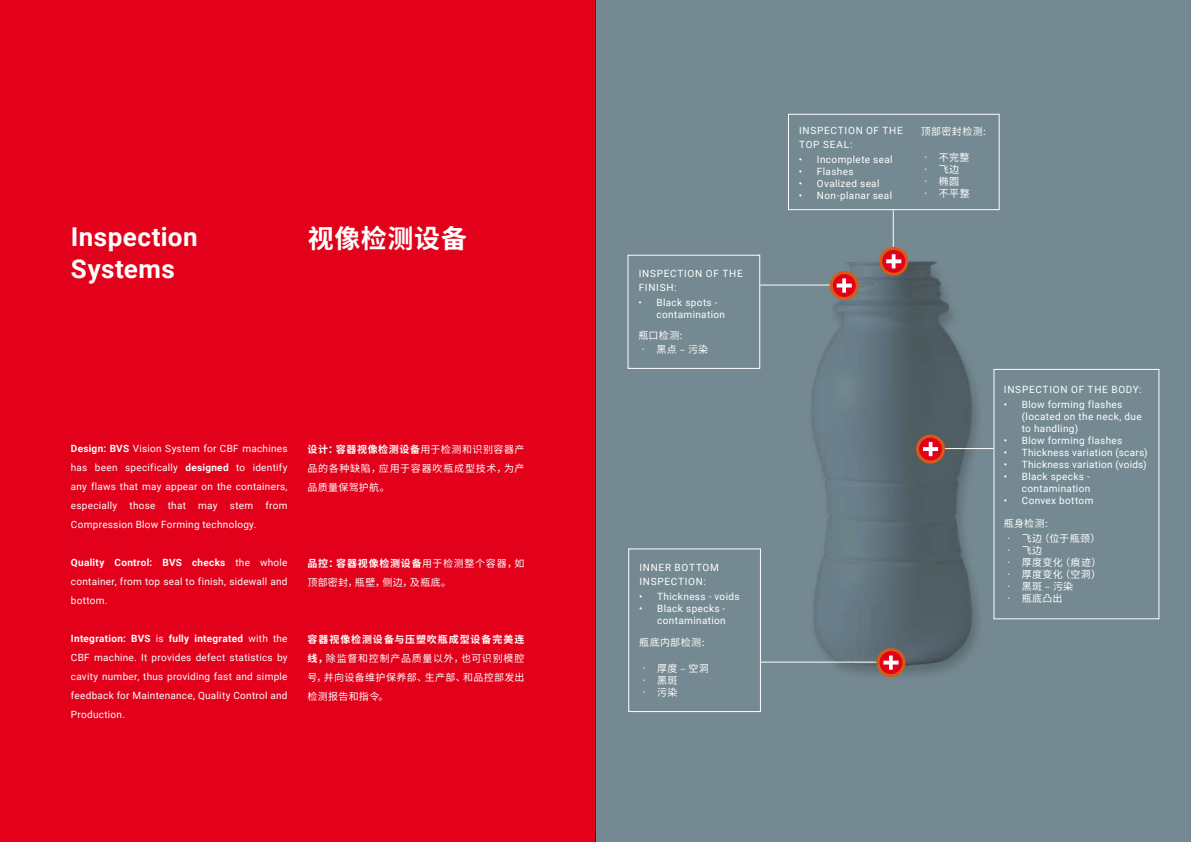
<style>
.page{position:relative;width:1191px;height:842px;background:#fff}
.page>*{position:absolute;margin:0;border:0;box-sizing:border-box;transform-origin:0 0}
.t1{font:700 26px/31.2px "Roboto";letter-spacing:.015em;color:#fff}
.t2{font:700 26px "Noto Sans SC";letter-spacing:.025em;color:#fff}
.t3{font:10px/19px "Roboto";letter-spacing:.035em;color:#fff;text-align:justify}
.t4{font:10px/19px "Noto Sans SC";letter-spacing:.04em;color:#fff;text-align:justify}
.t5{font:10px/14px "Roboto";letter-spacing:.075em;color:#fff}
.s1{font-weight:700}
</style>
<div class="page">
<div style="left:0;top:0;width:595px;height:842px;background:#e2001a"></div>
<div style="left:595px;top:0;width:596px;height:842px;background:#748991"></div>
<img style="left:799px;top:256px;width:178px;height:417px">
<hr style="left:945px;top:448px;width:48px;height:1px;background:#fff">
<svg style="left:917px;top:436px;width:26px;height:26px"></svg>
<div style="left:916px;top:435px;width:29px;height:28px;border:3px solid #d85b15;border-radius:50%"></div>
<svg style="left:923px;top:442px;width:15px;height:14px"></svg>
<hr style="left:760px;top:662px;width:116px;height:1px;background:#fff">
<svg style="left:878px;top:650px;width:26px;height:26px"></svg>
<div style="left:876px;top:648px;width:29px;height:29px;border:3px solid #d85b15;border-radius:50%"></div>
<svg style="left:883px;top:655px;width:15px;height:15px"></svg>
<hr style="left:760px;top:285px;width:69px;height:1px;background:#fff">
<svg style="left:831px;top:273px;width:26px;height:25px"></svg>
<div style="left:829px;top:271px;width:29px;height:29px;border:3px solid #d85b15;border-radius:50%"></div>
<svg style="left:836px;top:278px;width:16px;height:15px"></svg>
<hr style="left:892px;top:210px;width:1px;height:51px;background:#fff">
<svg style="left:880px;top:248px;width:26px;height:26px"></svg>
<div style="left:879px;top:247px;width:29px;height:29px;border:3px solid #d85b15;border-radius:50%"></div>
<svg style="left:886px;top:254px;width:15px;height:14px"></svg>
<div style="left:788px;top:114px;width:211px;height:96px;border:1px solid #fff"></div>
<div style="left:993px;top:369px;width:166px;height:250px;border:1px solid #fff"></div>
<div style="left:627px;top:255px;width:133px;height:114px;border:1px solid #fff"></div>
<div style="left:628px;top:548px;width:133px;height:164px;border:1px solid #fff"></div>
<h1 class="t1" style="left:71px;top:220px;width:128px">Inspection<br>Systems</h1>
<h1 class="t2" style="left:308px;top:223px;width:161px">视像检测设备</h1>
<p class="t3" style="left:71px;top:439px;width:218px"><span class="s1">Design: BVS</span> Vision System for CBF machines has been specifically <span class="s1">designed</span> to identify any flaws that may appear on the containers, especially those that may stem from Compression Blow Forming technology.</p>
<p class="t3" style="left:71px;top:553px;width:218px"><span class="s1">Quality Control: BVS checks</span> the whole container, from top seal to finish, sidewall and bottom.</p>
<p class="t3" style="left:71px;top:629px;width:218px"><span class="s1">Integration: BVS</span> is <span class="s1">fully integrated</span> with the CBF machine. It provides defect statistics by cavity number, thus providing fast and simple feedback for Maintenance, Quality Control and Production.</p>
<p class="t4" style="left:307px;top:440px;width:219px"><span class="s1">设计：容器视像检测设备</span>用于检测和识别容器产品的各种缺陷，应用于容器吹瓶成型技术，为产品质量保驾护航。</p>
<p class="t4" style="left:307px;top:554px;width:219px"><span class="s1">品控：容器视像检测设备</span>用于检测整个容器，如顶部密封，瓶壁，侧边，及瓶底。</p>
<p class="t4" style="left:307px;top:630px;width:219px"><span class="s1">容器视像检测设备与压塑吹瓶成型设备完美连线，</span>除监督和控制产品质量以外，也可识别模腔号，并向设备维护保养部、生产部、和品控部发出检测报告和指令。</p>
<p class="t5" style="left:638px;top:266px;width:105px">INSPECTION OF THE<br>FINISH:</p>
<p class="t3" style="left:656px;top:296px;width:70px;line-height:12px;text-indent:-18px">• Black spots - contamination</p>
<p class="t4" style="left:638px;top:326px;width:45px">瓶口检测:</p>
<p class="t4" style="left:638px;top:340px;width:71px">• 黑点 – 污染</p>
<p class="t5" style="left:639px;top:560px;width:81px">INNER BOTTOM<br>INSPECTION:</p>
<p class="t3" style="left:639px;top:586px;width:102px">• Thickness - voids</p>
<p class="t3" style="left:639px;top:602px;width:88px;line-height:12px;text-align:right">• Black specks - contamination</p>
<p class="t4" style="left:639px;top:633px;width:67px">瓶底内部检测:</p>
<p class="t4" style="left:639px;top:659px;width:71px">• 厚度 – 空洞</p>
<p class="t4" style="left:639px;top:671px;width:40px">• 黑斑</p>
<p class="t4" style="left:639px;top:683px;width:40px">• 污染</p>
<p class="t5" style="left:799px;top:123px;width:105px">INSPECTION OF THE<br>TOP SEAL:</p>
<p class="t3" style="left:799px;top:150px;width:95px">• Incomplete seal</p>
<p class="t3" style="left:799px;top:162px;width:56px">• Flashes</p>
<p class="t3" style="left:799px;top:174px;width:82px">• Ovalized seal</p>
<p class="t3" style="left:799px;top:186px;width:95px">• Non-planar seal</p>
<p class="t4" style="left:920px;top:122px;width:67px">顶部密封检测:</p>
<p class="t4" style="left:920px;top:148px;width:50px">• 不完整</p>
<p class="t4" style="left:920px;top:160px;width:40px">• 飞边</p>
<p class="t4" style="left:920px;top:172px;width:40px">• 椭圆</p>
<p class="t4" style="left:920px;top:184px;width:50px">• 不平整</p>
<p class="t5" style="left:1004px;top:382px;width:139px">INSPECTION OF THE BODY:</p>
<p class="t3" style="left:1021px;top:398px;width:121px;line-height:12px;text-align:left;text-indent:-18px">• Blow forming flashes (located on the neck, due to handling)</p>
<p class="t3" style="left:1003px;top:430px;width:120px">• Blow forming flashes</p>
<p class="t3" style="left:1003px;top:442px;width:145px">• Thickness variation (scars)</p>
<p class="t3" style="left:1003px;top:454px;width:144px">• Thickness variation (voids)</p>
<p class="t3" style="left:1003px;top:470px;width:88px;line-height:12px;text-align:right">• Black specks - contamination</p>
<p class="t3" style="left:1003px;top:490px;width:91px">• Convex bottom</p>
<p class="t4" style="left:1003px;top:514px;width:46px">瓶身检测:</p>
<p class="t4" style="left:1003px;top:529px;width:98px">• 飞边（位于瓶颈）</p>
<p class="t4" style="left:1003px;top:541px;width:40px">• 飞边</p>
<p class="t4" style="left:1003px;top:553px;width:99px">• 厚度变化（痕迹）</p>
<p class="t4" style="left:1003px;top:565px;width:99px">• 厚度变化（空洞）</p>
<p class="t4" style="left:1003px;top:577px;width:71px">• 黑斑 – 污染</p>
<p class="t4" style="left:1003px;top:589px;width:60px">• 瓶底凸出</p>
</div>
